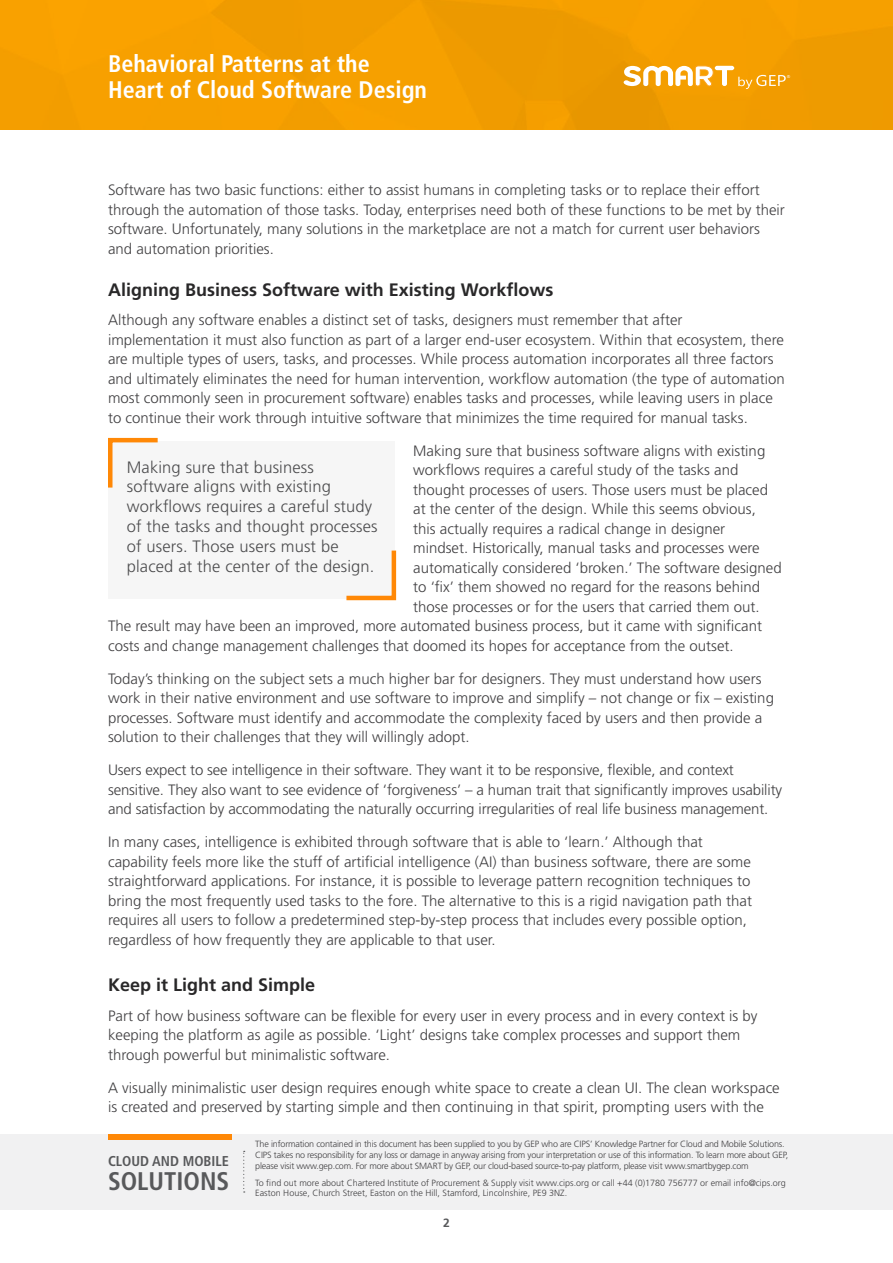
<style>
.page{position:relative;width:893px;height:1263px;background:#fff}
.page>*{position:absolute;margin:0;border:0;box-sizing:border-box;transform-origin:0 0}
.t1{font:700 condensed 25.5px "Frutiger LT Std";color:#58595b}
.t2{font:700 condensed 24px/26.2px "Frutiger LT Std";color:#fff}
.t3{font:700 18px "Frutiger";color:#292829}
.t4{font:300 16.5px/19.8px "Frutiger LT Std";letter-spacing:.01em;color:#4c4c4e}
.t5{font:300 15px/19.5px "Frutiger";color:#414042}
.t6{font:700 condensed 14.25px "Frutiger LT Std";color:#58595b}
.t7{font:700 12px "Frutiger";color:#58595b}
.t8{font:300 9px/10.8px "Frutiger LT Std";letter-spacing:-.02em;color:#414042}
.t9{font:300 9px/10.8px "Frutiger LT Std";color:#414042}
.t10{font:4.05px "Arial";color:#fff}
</style>
<div class="page">
<img style="left:0;top:0;width:893px;height:130px">
<div style="left:108px;top:441px;width:287px;height:157px;background:#f6f6f6"></div>
<svg style="left:346px;top:550px;width:51px;height:51px"></svg>
<svg style="left:108px;top:437px;width:50px;height:51px"></svg>
<svg style="left:624px;top:66px;width:162px;height:23px"></svg>
<div style="left:0;top:1134px;width:893px;height:75px;background:#f1f1f2"></div>
<div style="left:108px;top:1134px;width:124px;height:5px;background:#ff8806"></div>
<svg style="left:243px;top:1151px;width:2px;height:41px"></svg>
<h2 class="t2" style="left:108px;top:51px;width:321px">Behavioral Patterns at the<br>Heart of Cloud Software Design</h2>
<p class="t10" style="left:787px;top:74px;width:4px">®</p>
<p class="t5" style="left:108px;top:180px;width:678px">Software has two basic functions: either to assist humans in completing tasks or to replace their effort through the automation of those tasks. Today, enterprises need both of these functions to be met by their software. Unfortunately, many solutions in the marketplace are not a match for current user behaviors and automation priorities.</p>
<p class="t3" style="left:108px;top:279px;width:447px">Aligning Business Software with Existing Workflows</p>
<p class="t5" style="left:108px;top:310px;width:678px">Although any software enables a distinct set of tasks, designers must remember that after implementation it must also function as part of a larger end-user ecosystem. Within that ecosystem, there are multiple types of users, tasks, and processes. While process automation incorporates all three factors and ultimately eliminates the need for human intervention, workflow automation (the type of automation most commonly seen in procurement software) enables tasks and processes, while leaving users in place to continue their work through intuitive software that minimizes the time required for manual tasks.</p>
<p class="t5" style="left:413px;top:441px;width:354px">Making sure that business software aligns with existing</p>
<p class="t5" style="left:413px;top:460px;width:327px">workflows requires a careful study of the tasks and</p>
<p class="t5" style="left:413px;top:480px;width:356px">thought processes of users. Those users must be placed</p>
<p class="t5" style="left:413px;top:499px;width:344px">at the center of the design. While this seems obvious,</p>
<p class="t5" style="left:413px;top:519px;width:313px">this actually requires a radical change in designer</p>
<p class="t5" style="left:413px;top:538px;width:348px">mindset. Historically, manual tasks and processes were</p>
<p class="t5" style="left:413px;top:558px;width:370px">automatically considered ‘broken.’ The software designed</p>
<p class="t5" style="left:413px;top:577px;width:348px">to ‘fix’ them showed no regard for the reasons behind</p>
<p class="t5" style="left:413px;top:597px;width:348px">those processes or for the users that carried them out.</p>
<p class="t5" style="left:108px;top:616px;width:656px">The result may have been an improved, more automated business process, but it came with significant</p>
<p class="t5" style="left:108px;top:636px;width:627px">costs and change management challenges that doomed its hopes for acceptance from the outset.</p>
<p class="t5" style="left:108px;top:669px;width:667px">Today’s thinking on the subject sets a much higher bar for designers. They must understand how users work in their native environment and use software to improve and simplify – not change or fix – existing processes. Software must identify and accommodate the complexity faced by users and then provide a solution to their challenges that they will willingly adopt.</p>
<p class="t5" style="left:108px;top:760px;width:676px">Users expect to see intelligence in their software. They want it to be responsive, flexible, and context sensitive. They also want to see evidence of ‘forgiveness’ – a human trait that significantly improves usability and satisfaction by accommodating the naturally occurring irregularities of real life business management.</p>
<p class="t5" style="left:108px;top:832px;width:645px">In many cases, intelligence is exhibited through software that is able to ‘learn.’ Although that capability feels more like the stuff of artificial intelligence (AI) than business software, there are some straightforward applications. For instance, it is possible to leverage pattern recognition techniques to bring the most frequently used tasks to the fore. The alternative to this is a rigid navigation path that requires all users to follow a predetermined step-by-step process that includes every possible option, regardless of how frequently they are applicable to that user.</p>
<p class="t3" style="left:108px;top:974px;width:209px">Keep it Light and Simple</p>
<p class="t5" style="left:108px;top:1006px;width:651px">Part of how business software can be flexible for every user in every process and in every context is by keeping the platform as agile as possible. ‘Light’ designs take complex processes and support them through powerful but minimalistic software.</p>
<p class="t5" style="left:108px;top:1078px;width:673px">A visually minimalistic user design requires enough white space to create a clean UI. The clean workspace is created and preserved by starting simple and then continuing in that spirit, prompting users with the</p>
<p class="t4" style="left:127px;top:457px;width:252px">Making sure that business software aligns with existing workflows requires a careful study of the tasks and thought processes of users. Those users must be placed at the center of the design.</p>
<p class="t6" style="left:108px;top:1152px;width:122px">CLOUD AND MOBILE</p>
<h1 class="t1" style="left:108px;top:1166px;width:123px">SOLUTIONS</h1>
<p class="t8" style="left:255px;top:1139px;width:534px">The information contained in this document has been supplied to you by GEP who are CIPS’ Knowledge Partner for Cloud and Mobile Solutions.<br>CIPS takes no responsibility for any loss or damage in anyway arising from your interpretation or use of this information. To learn more about GEP, please visit www.gep.com. For more about SMART by GEP, our cloud-based source-to-pay platform, please visit www.smartbygep.com</p>
<p class="t9" style="left:255px;top:1177px;width:532px">To find out more about Chartered Institute of Procurement &amp; Supply visit www.cips.org or call +44 (0)1780 756777 or email info@cips.org<br>Easton House, Church Street, Easton on the Hill, Stamford, Lincolnshire, PE9 3NZ.</p>
<p class="t7" style="left:443px;top:1216px;width:8px">2</p>
</div>
